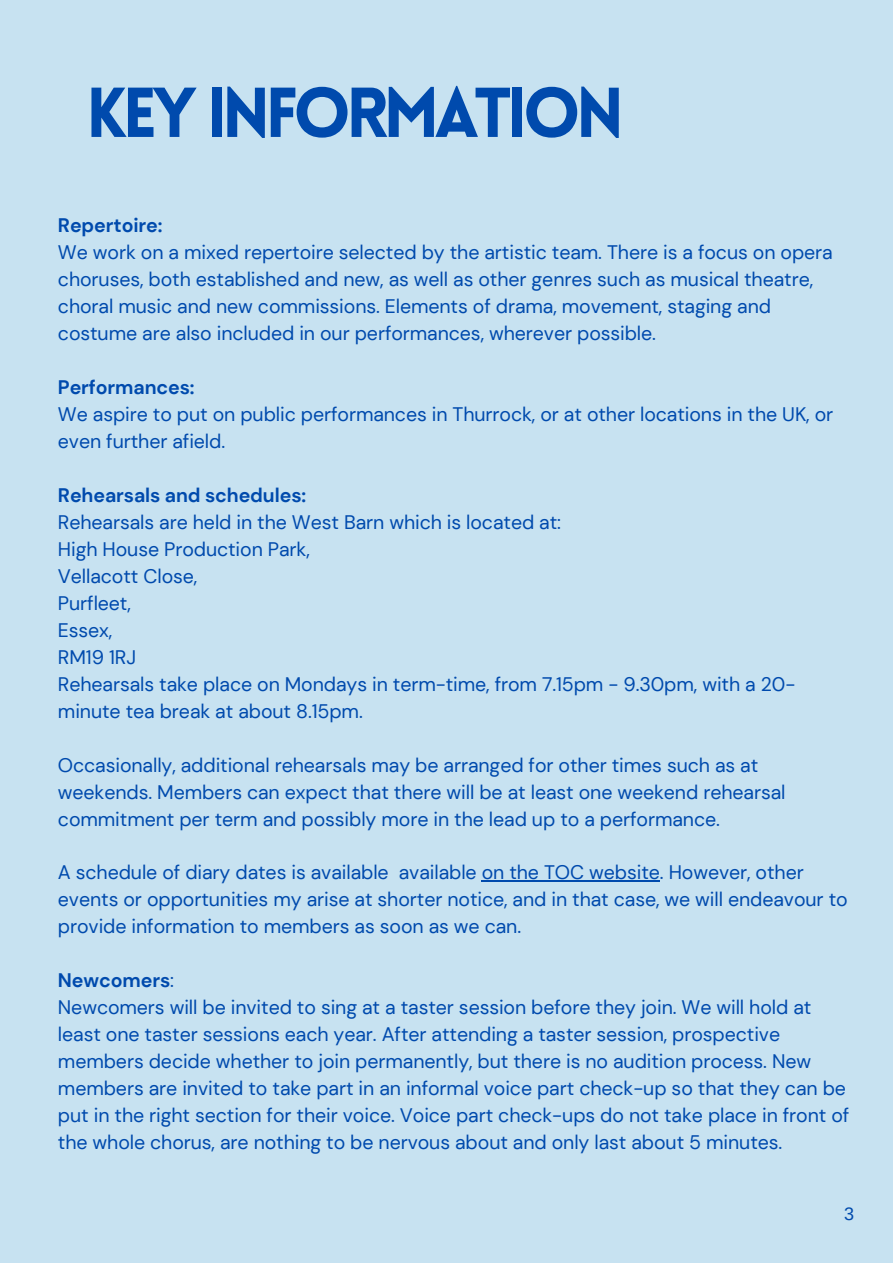
<style>
.page{position:relative;width:893px;height:1264px;background:#fff}
.page>*{position:absolute;margin:0;border:0;box-sizing:border-box;transform-origin:0 0}
.t1{font:900 69px "Lovelo";letter-spacing:-.075em;color:#004aad}
.t2{font:19.5px/27px "DM Sans";letter-spacing:-.005em;color:#004aad}
.t3{font:700 19.5px "DM Sans";letter-spacing:-.005em;color:#004aad}
.t4{font:18px "Arimo";color:#004aad}
.s1{font-weight:400}
</style>
<div class="page">
<div style="left:0;top:0;width:892px;height:1262px;background:#c7e2f1"></div>
<hr style="left:481px;top:880px;width:178px;height:1px;background:#004aad">
<p class="t1" style="left:86px;top:85px;width:540px">KEY INFORMATION</p>
<p class="t3" style="left:58px;top:212px;width:106px">Repertoire:</p>
<p class="t2" style="left:58px;top:238px;width:776px">We work on a mixed repertoire selected by the artistic team. There is a focus on opera choruses, both established and new, as well as other genres such as musical theatre, choral music and new commissions. Elements of drama, movement, staging and costume are also included in our performances, wherever possible.</p>
<p class="t3" style="left:58px;top:374px;width:138px">Performances:</p>
<p class="t2" style="left:58px;top:400px;width:776px">We aspire to put on public performances in Thurrock, or at other locations in the UK, or even further afield.</p>
<p class="t3" style="left:58px;top:482px;width:250px">Rehearsals and schedules:</p>
<p class="t2" style="left:58px;top:508px;width:504px">Rehearsals are held in the West Barn which is located at:</p>
<p class="t2" style="left:58px;top:535px;width:253px">High House Production Park,</p>
<p class="t2" style="left:58px;top:562px;width:141px">Vellacott Close,</p>
<p class="t2" style="left:58px;top:589px;width:74px">Purfleet,</p>
<p class="t2" style="left:58px;top:616px;width:56px">Essex,</p>
<p class="t2" style="left:58px;top:643px;width:80px">RM19 1RJ</p>
<p class="t2" style="left:58px;top:670px;width:738px">Rehearsals take place on Mondays in term-time, from 7.15pm - 9.30pm, with a 20- minute tea break at about 8.15pm.</p>
<p class="t2" style="left:58px;top:751px;width:729px">Occasionally, additional rehearsals may be arranged for other times such as at weekends. Members can expect that there will be at least one weekend rehearsal commitment per term and possibly more in the lead up to a performance.</p>
<p class="t2" style="left:58px;top:859px;width:791px">A schedule of diary dates is available available on the TOC website. However, other events or opportunities my arise at shorter notice, and in that case, we will endeavour to provide information to members as soon as we can.</p>
<p class="t3" style="left:58px;top:968px;width:118px">Newcomers<span class="s1">:</span></p>
<p class="t2" style="left:58px;top:994px;width:792px">Newcomers will be invited to sing at a taster session before they join. We will hold at least one taster sessions each year. After attending a taster session, prospective members decide whether to join permanently, but there is no audition process. New members are invited to take part in an informal voice part check-up so that they can be put in the right section for their voice. Voice part check-ups do not take place in front of the whole chorus, are nothing to be nervous about and only last about 5 minutes.</p>
<p class="t4" style="left:844px;top:1203px;width:11px">3</p>
</div>
